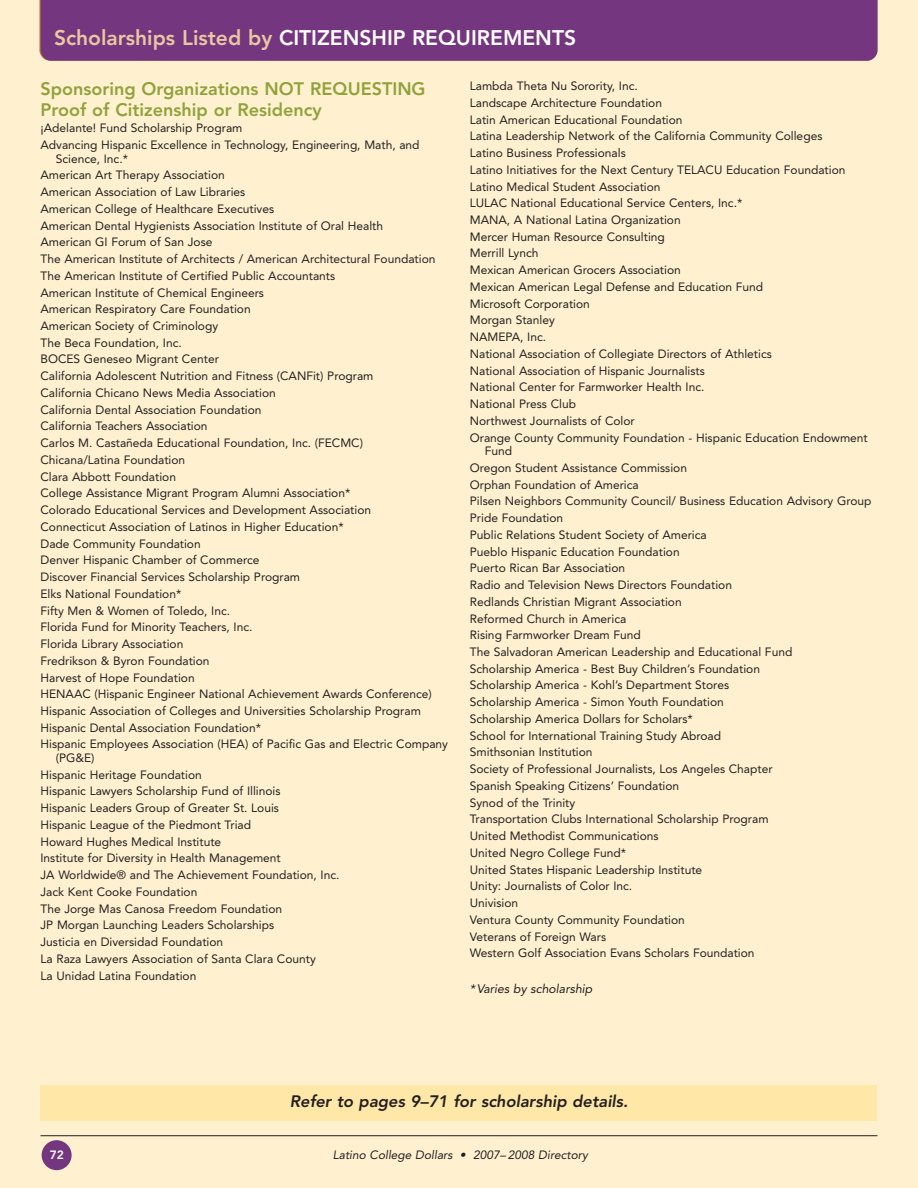
<style>
.page{position:relative;width:918px;height:1188px;background:#fff1d0}
.page>*{position:absolute;margin:0;border:0;box-sizing:border-box;transform-origin:0 0}
.t1{font:800 21px "Avenir";color:#fff}
.t2{font:800 18px/21px "Avenir";color:#91a23d}
.t3{font:800 16.5px "Avenir";color:#231f20}
.t4{font:12.3px "Avenir";color:#231f20}
.t5{font:12px/16.8px "Avenir";color:#231f20}
.t6{font:800 12px "Avenir";color:#fff}
.s1{color:#e8c7a2}
</style>
<div class="page">
<div style="left:42px;top:1140px;width:30px;height:30px;background:#74367e;border-radius:50%"></div>
<hr style="left:40px;top:1135px;width:838px;height:1px;background:#231f20">
<div style="left:40px;top:0;width:838px;height:61px;background:#74367e"></div>
<div style="left:40px;top:1085px;width:838px;height:35px;background:#ffe7a7"></div>
<h1 class="t1" style="left:54px;top:29px;width:524px"><span class="s1">Scholarships Listed by</span> CITIZENSHIP REQUIREMENTS</h1>
<h1 class="t1" style="left:279px;top:29px;width:383px">SPONSORING ORGANIZATION NAME</h1>
<h2 class="t2" style="left:40px;top:79px;width:387px">Sponsoring Organizations NOT REQUESTING<br>Proof of Citizenship or Residency</h2>
<p class="t5" style="left:40px;top:121px;width:381px">¡Adelante! Fund Scholarship Program<br>Advancing Hispanic Excellence in Technology, Engineering, Math, and</p>
<p class="t5" style="left:40px;top:151px;width:409px;text-indent:15px">Science, Inc.*<br>American Art Therapy Association<br>American Association of Law Libraries<br>American College of Healthcare Executives<br>American Dental Hygienists Association Institute of Oral Health<br>American GI Forum of San Jose<br>The American Institute of Architects / American Architectural Foundation The American Institute of Certified Public Accountants<br>American Institute of Chemical Engineers<br>American Respiratory Care Foundation<br>American Society of Criminology<br>The Beca Foundation, Inc.<br>BOCES Geneseo Migrant Center<br>California Adolescent Nutrition and Fitness (CANFit) Program<br>California Chicano News Media Association<br>California Dental Association Foundation<br>California Teachers Association<br>Carlos M. Castañeda Educational Foundation, Inc. (FECMC)<br>Chicana/Latina Foundation<br>Clara Abbott Foundation<br>College Assistance Migrant Program Alumni Association*<br>Colorado Educational Services and Development Association<br>Connecticut Association of Latinos in Higher Education*<br>Dade Community Foundation<br>Denver Hispanic Chamber of Commerce<br>Discover Financial Services Scholarship Program<br>Elks National Foundation*<br>Fifty Men &amp; Women of Toledo, Inc.<br>Florida Fund for Minority Teachers, Inc.<br>Florida Library Association<br>Fredrikson &amp; Byron Foundation<br>Harvest of Hope Foundation<br>HENAAC (Hispanic Engineer National Achievement Awards Conference)<br>Hispanic Association of Colleges and Universities Scholarship Program Hispanic Dental Association Foundation*<br>Hispanic Employees Association (HEA) of Pacific Gas and Electric Company</p>
<p class="t5" style="left:40px;top:750px;width:301px;text-indent:15px">(PG&amp;E)<br>Hispanic Heritage Foundation<br>Hispanic Lawyers Scholarship Fund of Illinois<br>Hispanic Leaders Group of Greater St. Louis<br>Hispanic League of the Piedmont Triad<br>Howard Hughes Medical Institute<br>Institute for Diversity in Health Management<br>JA Worldwide® and The Achievement Foundation, Inc.<br>Jack Kent Cooke Foundation<br>The Jorge Mas Canosa Freedom Foundation<br>JP Morgan Launching Leaders Scholarships<br>Justicia en Diversidad Foundation<br>La Raza Lawyers Association of Santa Clara County<br>La Unidad Latina Foundation</p>
<p class="t5" style="left:470px;top:79px;width:400px">Lambda Theta Nu Sorority, Inc.<br>Landscape Architecture Foundation<br>Latin American Educational Foundation<br>Latina Leadership Network of the California Community Colleges<br>Latino Business Professionals<br>Latino Initiatives for the Next Century TELACU Education Foundation Latino Medical Student Association<br>LULAC National Educational Service Centers, Inc.*<br>MANA, A National Latina Organization<br>Mercer Human Resource Consulting<br>Merrill Lynch<br>Mexican American Grocers Association<br>Mexican American Legal Defense and Education Fund<br>Microsoft Corporation<br>Morgan Stanley<br>NAMEPA, Inc.<br>National Association of Collegiate Directors of Athletics<br>National Association of Hispanic Journalists<br>National Center for Farmworker Health Inc.<br>National Press Club<br>Northwest Journalists of Color<br>Orange County Community Foundation - Hispanic Education Endowment</p>
<p class="t5" style="left:470px;top:444px;width:403px;text-indent:15px">Fund<br>Oregon Student Assistance Commission<br>Orphan Foundation of America<br>Pilsen Neighbors Community Council/ Business Education Advisory Group Pride Foundation<br>Public Relations Student Society of America<br>Pueblo Hispanic Education Foundation<br>Puerto Rican Bar Association<br>Radio and Television News Directors Foundation<br>Redlands Christian Migrant Association<br>Reformed Church in America<br>Rising Farmworker Dream Fund<br>The Salvadoran American Leadership and Educational Fund<br>Scholarship America - Best Buy Children’s Foundation<br>Scholarship America - Kohl’s Department Stores<br>Scholarship America - Simon Youth Foundation<br>Scholarship America Dollars for Scholars*<br>School for International Training Study Abroad<br>Smithsonian Institution<br>Society of Professional Journalists, Los Angeles Chapter<br>Spanish Speaking Citizens’ Foundation<br>Synod of the Trinity<br>Transportation Clubs International Scholarship Program<br>United Methodist Communications<br>United Negro College Fund*<br>United States Hispanic Leadership Institute<br>Unity: Journalists of Color Inc.<br>Univision<br>Ventura County Community Foundation<br>Veterans of Foreign Wars<br>Western Golf Association Evans Scholars Foundation</p>
<p class="t4" style="left:470px;top:984px;width:126px">*Varies by scholarship</p>
<h3 class="t3" style="left:290px;top:1094px;width:342px">Refer to pages 9–71 for scholarship details.</h3>
<p class="t6" style="left:50px;top:1150px;width:16px">72</p>
<p class="t5" style="left:333px;top:1147px;width:257px">Latino College Dollars • 2007– 2008 Directory</p>
</div>
